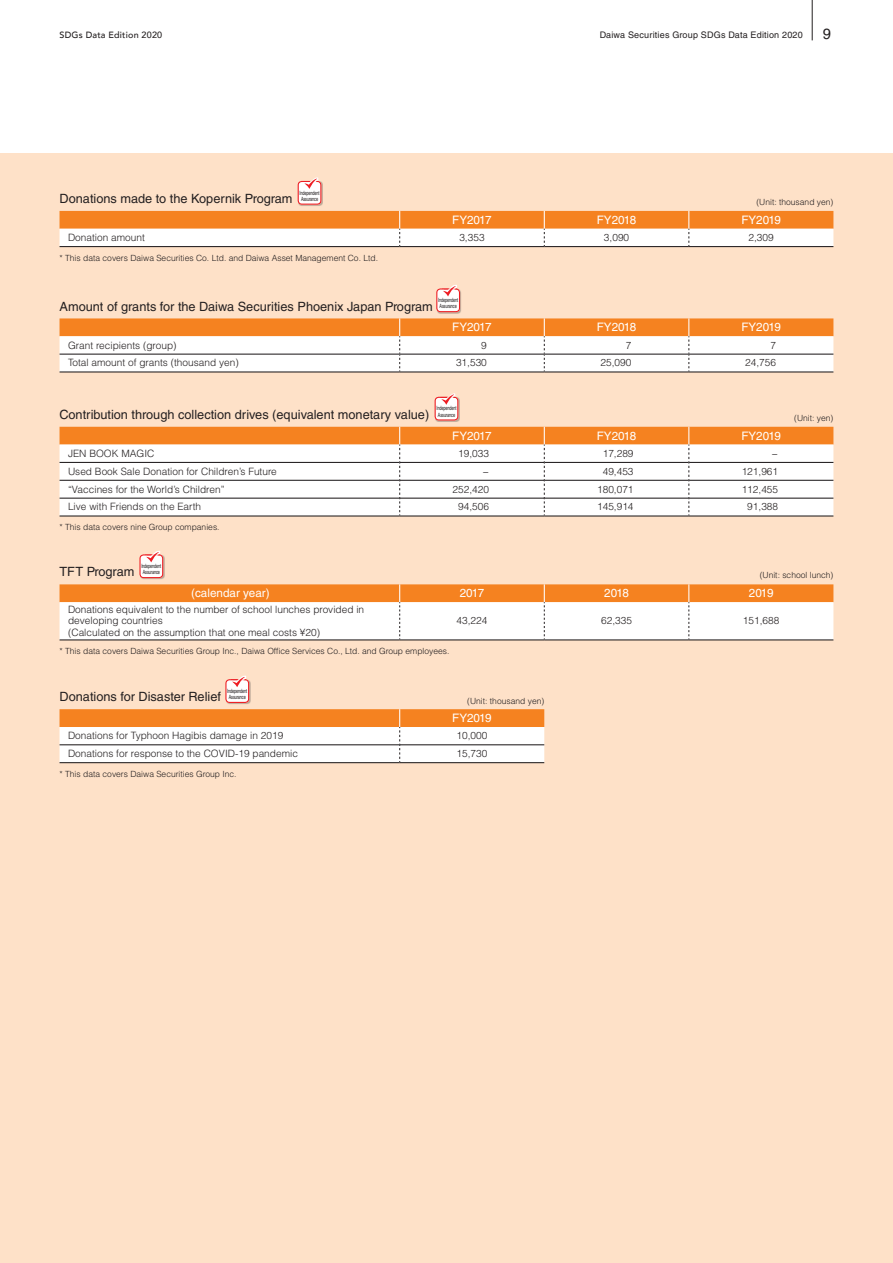
<style>
.page{position:relative;width:893px;height:1263px;background:#fff}
.page>*{position:absolute;margin:0;border:0;box-sizing:border-box;transform-origin:0 0}
.t1{font:14.85px "Helvetica LT Std";color:#231f20}
.t2{font:12.75px "Helvetica LT Std";color:#231f20}
.t3{font:11.7px "Helvetica LT Std";color:#fff}
.t4{font:300 10.05px/11.7px "Helvetica LT Std";color:#231f20}
.t5{font:9px "Helvetica LT Std";letter-spacing:.02em;color:#231f20}
.t6{font:500 9px "Avenir";letter-spacing:.02em;color:#231f20}
.t7{font:300 8.55px "Helvetica LT Std";color:#231f20}
.t8{font:5.85px/6.4px "Helvetica LT Std";letter-spacing:-.03em;color:#231f20;scale:.65 1}
</style>
<div class="page">
<div style="left:0;top:153px;width:893px;height:1110px;background:#fee1c8"></div>
<svg style="left:60px;top:211px;width:773px;height:36px"></svg>
<svg style="left:60px;top:584px;width:773px;height:56px"></svg>
<hr style="left:60px;top:515px;width:340px;height:1px;background:#231f20">
<hr style="left:400px;top:515px;width:144px;height:1px;background:#231f20">
<hr style="left:544px;top:515px;width:145px;height:1px;background:#231f20">
<hr style="left:689px;top:515px;width:144px;height:1px;background:#231f20">
<svg style="left:60px;top:427px;width:773px;height:88px"></svg>
<svg style="left:60px;top:709px;width:484px;height:54px"></svg>
<svg style="left:60px;top:318px;width:773px;height:54px"></svg>
<hr style="left:60px;top:354px;width:340px;height:1px;background:#231f20">
<hr style="left:400px;top:354px;width:144px;height:1px;background:#231f20">
<hr style="left:544px;top:354px;width:145px;height:1px;background:#231f20">
<hr style="left:689px;top:354px;width:144px;height:1px;background:#231f20">
<img style="left:299px;top:181px;width:24px;height:25px">
<svg style="left:298px;top:179px;width:23px;height:26px"></svg>
<img style="left:437px;top:290px;width:24px;height:24px">
<svg style="left:436px;top:286px;width:24px;height:26px"></svg>
<img style="left:435px;top:397px;width:25px;height:25px">
<svg style="left:435px;top:394px;width:23px;height:26px"></svg>
<img style="left:141px;top:555px;width:24px;height:24px">
<svg style="left:139px;top:552px;width:24px;height:26px"></svg>
<img style="left:227px;top:680px;width:24px;height:24px">
<svg style="left:225px;top:677px;width:24px;height:26px"></svg>
<hr style="left:812px;top:0;width:1px;height:40px;background:#231f20">
<p class="t6" style="left:60px;top:27px;width:104px">SDGs Data Edition 2020</p>
<p class="t5" style="left:600px;top:30px;width:205px">Daiwa Securities Group SDGs Data Edition 2020</p>
<h1 class="t1" style="left:823px;top:25px;width:10px">9</h1>
<p class="t2" style="left:60px;top:191px;width:235px">Donations made to the Kopernik Program</p>
<p class="t8" style="left:300px;top:189px;width:32px">Independent<br>Assurance</p>
<p class="t7" style="left:756px;top:196px;width:79px">(Unit: thousand yen)</p>
<p class="t3" style="left:452px;top:213px;width:41px">FY2017</p>
<p class="t3" style="left:597px;top:213px;width:41px">FY2018</p>
<p class="t3" style="left:741px;top:213px;width:41px">FY2019</p>
<p class="t4" style="left:68px;top:231px;width:78px">Donation amount</p>
<p class="t4" style="left:459px;top:231px;width:27px">3,353</p>
<p class="t4" style="left:604px;top:231px;width:27px">3,090</p>
<p class="t4" style="left:748px;top:231px;width:27px">2,309</p>
<p class="t7" style="left:60px;top:253px;width:320px">* This data covers Daiwa Securities Co. Ltd. and Daiwa Asset Management Co. Ltd.</p>
<p class="t8" style="left:438px;top:297px;width:32px">Independent<br>Assurance</p>
<p class="t2" style="left:60px;top:299px;width:375px">Amount of grants for the Daiwa Securities Phoenix Japan Program</p>
<p class="t3" style="left:452px;top:320px;width:41px">FY2017</p>
<p class="t3" style="left:597px;top:320px;width:41px">FY2018</p>
<p class="t3" style="left:741px;top:320px;width:41px">FY2019</p>
<p class="t4" style="left:68px;top:339px;width:110px">Grant recipients (group)</p>
<p class="t4" style="left:481px;top:339px;width:7px">9</p>
<p class="t4" style="left:626px;top:339px;width:7px">7</p>
<p class="t4" style="left:770px;top:339px;width:7px">7</p>
<p class="t4" style="left:68px;top:357px;width:172px">Total amount of grants (thousand yen)</p>
<p class="t4" style="left:456px;top:357px;width:32px">31,530</p>
<p class="t4" style="left:601px;top:357px;width:32px">25,090</p>
<p class="t4" style="left:745px;top:357px;width:32px">24,756</p>
<p class="t2" style="left:60px;top:407px;width:371px">Contribution through collection drives (equivalent monetary value)</p>
<p class="t8" style="left:436px;top:405px;width:32px">Independent<br>Assurance</p>
<p class="t3" style="left:452px;top:429px;width:41px">FY2017</p>
<p class="t3" style="left:597px;top:429px;width:41px">FY2018</p>
<p class="t3" style="left:741px;top:429px;width:41px">FY2019</p>
<p class="t4" style="left:68px;top:447px;width:88px">JEN BOOK MAGIC</p>
<p class="t4" style="left:458px;top:447px;width:32px">19,033</p>
<p class="t4" style="left:603px;top:447px;width:32px">17,289</p>
<p class="t4" style="left:771px;top:447px;width:8px">−</p>
<p class="t4" style="left:68px;top:465px;width:210px">Used Book Sale Donation for Children’s Future</p>
<p class="t4" style="left:482px;top:465px;width:8px">−</p>
<p class="t4" style="left:603px;top:465px;width:32px">49,453</p>
<p class="t4" style="left:742px;top:465px;width:38px">121,961</p>
<p class="t4" style="left:68px;top:483px;width:158px">“Vaccines for the World’s Children”</p>
<p class="t4" style="left:452px;top:483px;width:38px">252,420</p>
<p class="t4" style="left:597px;top:483px;width:38px">180,071</p>
<p class="t4" style="left:742px;top:483px;width:38px">112,455</p>
<p class="t4" style="left:68px;top:501px;width:135px">Live with Friends on the Earth</p>
<p class="t4" style="left:458px;top:501px;width:32px">94,506</p>
<p class="t4" style="left:597px;top:501px;width:38px">145,914</p>
<p class="t4" style="left:747px;top:501px;width:32px">91,388</p>
<p class="t7" style="left:60px;top:522px;width:162px">* This data covers nine Group companies.</p>
<p class="t7" style="left:794px;top:412px;width:41px">(Unit: yen)</p>
<p class="t2" style="left:60px;top:565px;width:76px">TFT Program</p>
<p class="t8" style="left:141px;top:563px;width:32px">Independent<br>Assurance</p>
<p class="t7" style="left:760px;top:570px;width:75px">(Unit: school lunch)</p>
<p class="t3" style="left:191px;top:586px;width:80px">(calendar year)</p>
<p class="t3" style="left:460px;top:586px;width:26px">2017</p>
<p class="t3" style="left:604px;top:586px;width:26px">2018</p>
<p class="t3" style="left:749px;top:586px;width:26px">2019</p>
<p class="t4" style="left:68px;top:603px;width:298px">Donations equivalent to the number of school lunches provided in developing countries<br>(Calculated on the assumption that one meal costs ¥20)</p>
<p class="t4" style="left:457px;top:615px;width:32px">43,224</p>
<p class="t4" style="left:601px;top:615px;width:32px">62,335</p>
<p class="t4" style="left:743px;top:615px;width:38px">151,688</p>
<p class="t7" style="left:60px;top:645px;width:391px">* This data covers Daiwa Securities Group Inc., Daiwa Office Services Co., Ltd. and Group employees.</p>
<p class="t8" style="left:227px;top:687px;width:32px">Independent<br>Assurance</p>
<p class="t2" style="left:60px;top:689px;width:163px">Donations for Disaster Relief</p>
<p class="t7" style="left:467px;top:695px;width:79px">(Unit: thousand yen)</p>
<p class="t3" style="left:452px;top:711px;width:41px">FY2019</p>
<p class="t4" style="left:68px;top:730px;width:217px">Donations for Typhoon Hagibis damage in 2019</p>
<p class="t4" style="left:457px;top:730px;width:32px">10,000</p>
<p class="t4" style="left:68px;top:747px;width:231px">Donations for response to the COVID-19 pandemic</p>
<p class="t4" style="left:457px;top:747px;width:32px">15,730</p>
<p class="t7" style="left:60px;top:769px;width:179px">* This data covers Daiwa Securities Group Inc.</p>
</div>
